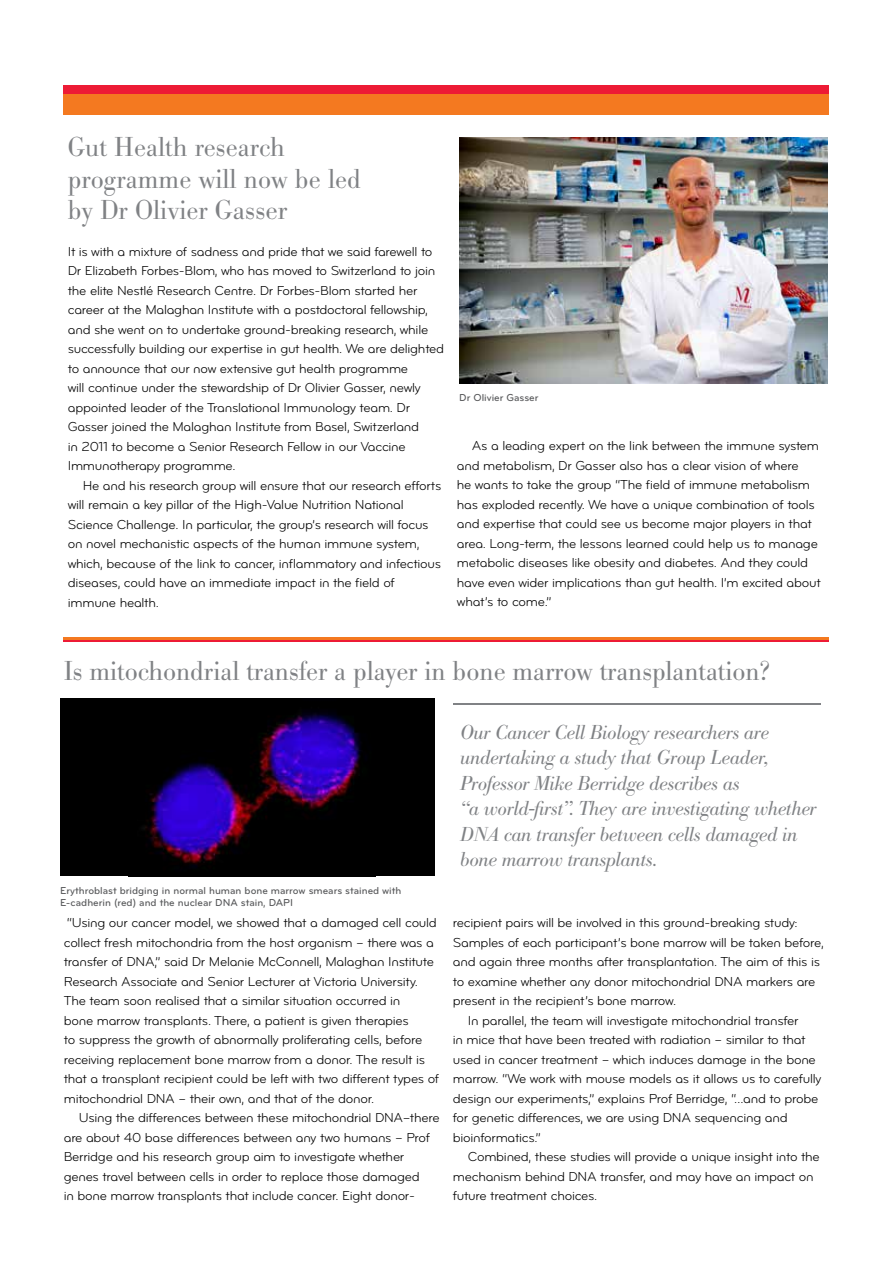
<style>
.page{position:relative;width:893px;height:1263px;background:#fff}
.page>*{position:absolute;margin:0;border:0;box-sizing:border-box;transform-origin:0 0}
.t1{font:300 27px/31.5px "Bodoni BE";letter-spacing:-.005em;color:#808285}
.t2{font:italic 300 19.95px/25.5px "Bodoni BE";letter-spacing:-.02em;color:#808285}
.t3{font:13.5px/19.5px "Bryant Pro Regular Alternate";letter-spacing:-.02em;color:#000}
.t4{font:500 10.5px/12px "Bryant Pro";color:#58595b}
</style>
<div class="page">
<div style="left:64px;top:94px;width:765px;height:21px;background:#f47920"></div>
<div style="left:64px;top:85px;width:765px;height:9px;background:#ed1b35"></div>
<hr style="left:64px;top:639px;width:765px;height:3px;background:#ed1b35">
<hr style="left:64px;top:637px;width:765px;height:2px;background:#f47920">
<img style="left:460px;top:137px;width:368px;height:247px">
<div style="left:61px;top:698px;width:374px;height:178px;background:#000"></div>
<img style="left:143px;top:712px;width:218px;height:156px">
<hr style="left:453px;top:703px;width:367px;height:2px;background:#808285">
<h1 class="t1" style="left:68px;top:132px;width:295px">Gut Health research programme will now be led by Dr Olivier Gasser</h1>
<p class="t3" style="left:68px;top:241px;width:378px">It is with a mixture of sadness and pride that we said farewell to Dr Elizabeth Forbes-Blom, who has moved to Switzerland to join the elite Nestlé Research Centre. Dr Forbes-Blom started her career at the Malaghan Institute with a postdoctoral fellowship, and she went on to undertake ground-breaking research, while successfully building our expertise in gut health. We are delighted to announce that our now extensive gut health programme<br>will continue under the stewardship of Dr Olivier Gasser, newly appointed leader of the Translational Immunology team. Dr Gasser joined the Malaghan Institute from Basel, Switzerland<br>in 2011 to become a Senior Research Fellow in our Vaccine Immunotherapy programme.</p>
<p class="t3" style="left:68px;top:475px;width:375px;text-indent:15px">He and his research group will ensure that our research efforts will remain a key pillar of the High-Value Nutrition National Science Challenge. In particular, the group’s research will focus on novel mechanistic aspects of the human immune system, which, because of the link to cancer, inflammatory and infectious diseases, could have an immediate impact in the field of immune health.</p>
<p class="t4" style="left:459px;top:392px;width:81px">Dr Olivier Gasser</p>
<p class="t3" style="left:457px;top:436px;width:365px;text-indent:15px">As a leading expert on the link between the immune system and metabolism, Dr Gasser also has a clear vision of where<br>he wants to take the group “The field of immune metabolism has exploded recently. We have a unique combination of tools and expertise that could see us become major players in that area. Long-term, the lessons learned could help us to manage metabolic diseases like obesity and diabetes. And they could have even wider implications than gut health. I’m excited about what’s to come.”</p>
<h1 class="t1" style="left:64px;top:656px;width:708px">Is mitochondrial transfer a player in bone marrow transplantation?</h1>
<h2 class="t2" style="left:460px;top:720px;width:358px">Our Cancer Cell Biology researchers are undertaking a study that Group Leader, Professor Mike Berridge describes as<br>“a world-first”. They are investigating whether DNA can transfer between cells damaged in bone marrow transplants.</h2>
<p class="t4" style="left:60px;top:884px;width:343px">Erythroblast bridging in normal human bone marrow smears stained with<br>E-cadherin (red) and the nuclear DNA stain, DAPI</p>
<p class="t3" style="left:64px;top:913px;width:377px">“Using our cancer model, we showed that a damaged cell could collect fresh mitochondria from the host organism – there was a transfer of DNA,” said Dr Melanie McConnell, Malaghan Institute Research Associate and Senior Lecturer at Victoria University.<br>The team soon realised that a similar situation occurred in<br>bone marrow transplants. There, a patient is given therapies<br>to suppress the growth of abnormally proliferating cells, before receiving replacement bone marrow from a donor. The result is that a transplant recipient could be left with two different types of mitochondrial DNA – their own, and that of the donor.</p>
<p class="t3" style="left:64px;top:1108px;width:377px;text-indent:15px">Using the differences between these mitochondrial DNA–there are about 40 base differences between any two humans – Prof Berridge and his research group aim to investigate whether genes travel between cells in order to replace those damaged<br>in bone marrow transplants that include cancer. Eight donor-</p>
<p class="t3" style="left:453px;top:913px;width:346px">recipient pairs will be involved in this ground-breaking study:</p>
<p class="t3" style="left:453px;top:932px;width:372px">Samples of each participant’s bone marrow will be taken before,</p>
<p class="t3" style="left:453px;top:952px;width:369px">and again three months after transplantation. The aim of this is</p>
<p class="t3" style="left:453px;top:971px;width:364px">to examine whether any donor mitochondrial DNA markers are</p>
<p class="t3" style="left:453px;top:991px;width:225px">present in the recipient’s bone marrow.</p>
<p class="t3" style="left:468px;top:1010px;width:332px">In parallel, the team will investigate mitochondrial transfer</p>
<p class="t3" style="left:453px;top:1030px;width:354px">in mice that have been treated with radiation – similar to that</p>
<p class="t3" style="left:453px;top:1049px;width:365px">used in cancer treatment – which induces damage in the bone</p>
<p class="t3" style="left:453px;top:1069px;width:370px">marrow. “We work with mouse models as it allows us to carefully</p>
<p class="t3" style="left:453px;top:1088px;width:367px">design our experiments,” explains Prof Berridge, “…and to probe</p>
<p class="t3" style="left:453px;top:1108px;width:336px">for genetic differences, we are using DNA sequencing and</p>
<p class="t3" style="left:453px;top:1127px;width:90px">bioinformatics.”</p>
<p class="t3" style="left:468px;top:1147px;width:353px">Combined, these studies will provide a unique insight into the</p>
<p class="t3" style="left:453px;top:1166px;width:362px">mechanism behind DNA transfer, and may have an impact on</p>
<p class="t3" style="left:453px;top:1186px;width:146px">future treatment choices.</p>
</div>
